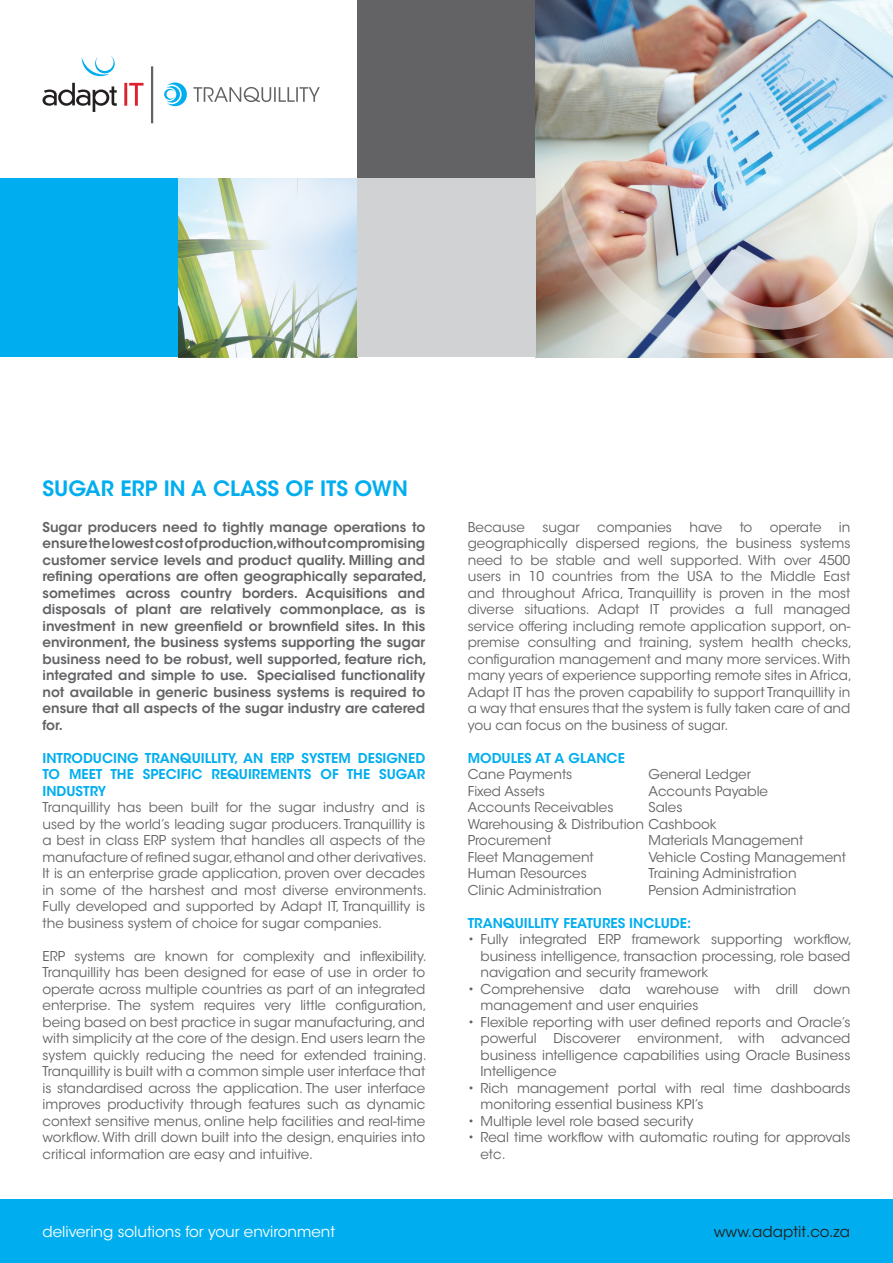
<style>
.page{position:relative;width:893px;height:1263px;background:#fff}
.page>*{position:absolute;margin:0;border:0;box-sizing:border-box;transform-origin:0 0}
.ISBN{font:600 21px "ITC Avant Garde Std";color:#00aeef}
.t1{font:15px "ITC Avant Garde Std";color:#fff}
.t2{font:15px "ITC Avant Garde Std";color:#231f20}
.ISBN-2{font:13.5px/16.5px "ITC Avant Garde Std";color:#636366}
.t3{font:600 13.5px/16.5px "ITC Avant Garde Std";color:#636366}
.ISBN-3{font:600 13.5px/16.5px "ITC Avant Garde Std";color:#00aeef;text-align:justify}
</style>
<div class="page">
<svg style="left:81px;top:55px;width:34px;height:22px"></svg>
<svg style="left:43px;top:83px;width:74px;height:29px"></svg>
<svg style="left:124px;top:83px;width:20px;height:23px"></svg>
<hr style="left:151px;top:66px;width:2px;height:57px;background:#636366">
<svg style="left:164px;top:82px;width:23px;height:24px"></svg>
<svg style="left:193px;top:87px;width:127px;height:15px"></svg>
<div style="left:0;top:179px;width:179px;height:178px;background:#00aeef"></div>
<div style="left:357px;top:0;width:179px;height:179px;background:#636366"></div>
<img style="left:179px;top:179px;width:178px;height:178px">
<img style="left:536px;top:0;width:357px;height:357px">
<div style="left:357px;top:179px;width:179px;height:178px;background:#d1d2d4"></div>
<img style="left:560px;top:175px;width:261px;height:178px">
<img style="left:686px;top:161px;width:183px;height:169px">
<div style="left:0;top:1199px;width:893px;height:64px;background:#00aeef"></div>
<p class="ISBN" style="left:43px;top:475px;width:367px">SUGAR ERP IN A CLASS OF ITS OWN</p>
<p class="t3" style="left:43px;top:518px;width:386px">Sugar producers need to tightly manage operations to ensure the lowest cost of production,without compromising customer service levels and product quality. Milling and refining operations are often geographically separated, sometimes across country borders. Acquisitions and disposals of plant are relatively commonplace, as is investment in new greenfield or brownfield sites. In this environment, the business systems supporting the sugar business need to be robust, well supported, feature rich, integrated and simple to use. Specialised functionality not available in generic business systems is required to ensure that all aspects of the sugar industry are catered for.</p>
<p class="ISBN-3" style="left:43px;top:749px;width:384px">INTRODUCING TRANQUILLITY, AN ERP SYSTEM DESIGNED TO MEET THE SPECIFIC REQUIREMENTS OF THE SUGAR INDUSTRY</p>
<p class="ISBN-2" style="left:43px;top:799px;width:386px">Tranquillity has been built for the sugar industry and is used by the world’s leading sugar producers. Tranquillity is a best in class ERP system that handles all aspects of the manufacture of refined sugar, ethanol and other derivatives.<br>It is an enterprise grade application, proven over decades in some of the harshest and most diverse environments.<br>Fully developed and supported by Adapt IT, Tranquillity is the business system of choice for sugar companies.</p>
<p class="ISBN-2" style="left:43px;top:948px;width:386px">ERP systems are known for complexity and inflexibility.<br>Tranquillity has been designed for ease of use in order to operate across multiple countries as part of an integrated enterprise. The system requires very little configuration, being based on best practice in sugar manufacturing, and with simplicity at the core of the design. End users learn the system quickly reducing the need for extended training.<br>Tranquillity is built with a common simple user interface that is standardised across the application. The user interface improves productivity through features such as dynamic context sensitive menus, online help facilities and real-time workflow. With drill down built into the design, enquiries into critical information are easy and intuitive.</p>
<p class="ISBN-2" style="left:468px;top:519px;width:386px;text-indent:371px">in geographically dispersed regions, the business systems need to be stable and well supported. With over 4500 users in 10 countries from the USA to the Middle East and throughout Africa, Tranquillity is proven in the most diverse situations. Adapt IT provides a full managed service offering including remote application support, on&shy;premise consulting and training, system health checks, configuration management and many more services. With many years of experience supporting remote sites in Africa, Adapt IT has the proven capability to support Tranquillity in a way that ensures that the system is fully taken care of and you can focus on the business of sugar.</p>
<p class="ISBN-3" style="left:468px;top:749px;width:159px">MODULES AT A GLANCE</p>
<p class="ISBN-2" style="left:468px;top:766px;width:106px">Cane Payments</p>
<p class="ISBN-2" style="left:648px;top:766px;width:104px">General Ledger</p>
<p class="ISBN-2" style="left:468px;top:783px;width:79px">Fixed Assets</p>
<p class="ISBN-2" style="left:648px;top:783px;width:121px">Accounts Payable</p>
<p class="ISBN-2" style="left:468px;top:799px;width:147px">Accounts Receivables</p>
<p class="ISBN-2" style="left:648px;top:799px;width:35px">Sales</p>
<p class="ISBN-2" style="left:468px;top:816px;width:250px">Warehousing &amp; Distribution Cashbook</p>
<p class="ISBN-2" style="left:468px;top:832px;width:85px">Procurement</p>
<p class="ISBN-2" style="left:648px;top:832px;width:156px">Materials Management</p>
<p class="ISBN-2" style="left:468px;top:849px;width:128px">Fleet Management</p>
<p class="ISBN-2" style="left:648px;top:849px;width:199px">Vehicle Costing Management</p>
<p class="ISBN-2" style="left:468px;top:865px;width:121px">Human Resources</p>
<p class="ISBN-2" style="left:648px;top:865px;width:150px">Training Administration</p>
<p class="ISBN-2" style="left:468px;top:882px;width:136px">Clinic Administration</p>
<p class="ISBN-2" style="left:648px;top:882px;width:150px">Pension Administration</p>
<p class="ISBN-3" style="left:468px;top:914px;width:225px">TRANQUILLITY FEATURES INCLUDE:</p>
<p class="ISBN-2" style="left:480px;top:931px;width:373px;text-align:justify;text-indent:-13px">• Fully integrated ERP framework supporting workflow, business intelligence, transaction processing, role based navigation and security framework</p>
<p class="ISBN-2" style="left:480px;top:981px;width:371px;text-indent:-13px">• Comprehensive data warehouse with drill down management and user enquiries</p>
<p class="ISBN-2" style="left:480px;top:1014px;width:371px;text-align:justify;text-indent:-13px">• Flexible reporting with user defined reports and Oracle’s powerful Discoverer environment, with advanced business intelligence capabilities using Oracle Business Intelligence</p>
<p class="ISBN-2" style="left:480px;top:1080px;width:371px;text-indent:-13px">• Rich management portal with real time dashboards monitoring essential business KPI’s</p>
<p class="ISBN-2" style="left:468px;top:1113px;width:227px">• Multiple level role based security</p>
<p class="ISBN-2" style="left:480px;top:1129px;width:371px;text-indent:-13px">• Real time workflow with automatic routing for approvals etc.</p>
<p class="ISBN-2" style="left:468px;top:519px;width:59px">Because</p>
<p class="ISBN-2" style="left:542px;top:519px;width:39px">sugar</p>
<p class="ISBN-2" style="left:597px;top:519px;width:76px">companies</p>
<p class="ISBN-2" style="left:689px;top:519px;width:34px">have</p>
<p class="ISBN-2" style="left:740px;top:519px;width:14px">to</p>
<p class="ISBN-2" style="left:770px;top:519px;width:53px">operate</p>
<p class="t1" style="left:43px;top:1223px;width:294px">delivering solutions for your environment</p>
<p class="t2" style="left:714px;top:1223px;width:138px">www.adaptit.co.za</p>
</div>
